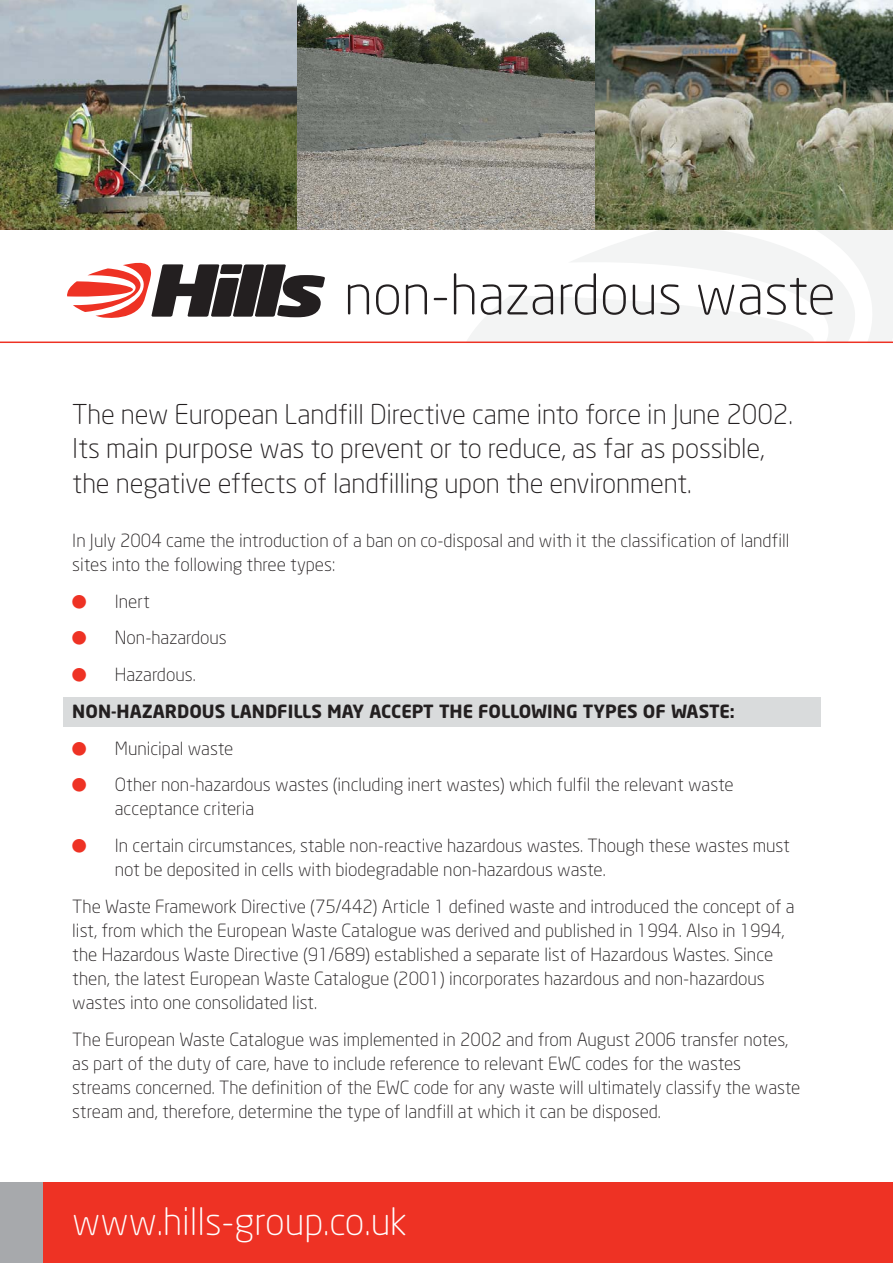
<style>
.page{position:relative;width:893px;height:1263px;background:#fff}
.page>*{position:absolute;margin:0;border:0;box-sizing:border-box;transform-origin:0 0}
.t1{font:300 55.5px "Neo Sans";color:#231f20}
.t2{font:300 37.5px "Neo Sans";color:#fff}
.t3{font:300 27px/34.5px "Neo Sans";letter-spacing:-.005em;color:#231f20}
.t4{font:300 18px/24px "Neo Sans";color:#231f20}
.t5{font:700 18px/36.8px "Neo Sans";color:#231f20}
.s1{color:#ee3224}
.s2{font-weight:300}
</style>
<div class="page">
<svg style="left:458px;top:230px;width:434px;height:112px;fill:#f3f4f4"></svg>
<svg style="left:67px;top:262px;width:258px;height:56px"></svg>
<hr style="left:0;top:342px;width:892px;height:1px;background:#ee3224">
<div style="left:63px;top:697px;width:758px;height:29px;background:#d9dbdc"></div>
<div style="left:0;top:1182px;width:892px;height:81px;background:#ee3224"></div>
<div style="left:0;top:1182px;width:43px;height:81px;background:#a7a9ac"></div>
<img style="left:0;top:0;width:298px;height:230px">
<svg style="left:298px;top:0;width:297px;height:230px"></svg>
<img style="left:595px;top:0;width:297px;height:230px">
<h1 class="t1" style="left:344px;top:275px;width:493px">non-hazardous waste</h1>
<h3 class="t3" style="left:72px;top:399px;width:722px">The new European Landfill Directive came into force in June 2002.<br>Its main purpose was to prevent or to reduce, as far as possible, the negative effects of landfilling upon the environment.</h3>
<p class="t4" style="left:72px;top:530px;width:718px">In July 2004 came the introduction of a ban on co-disposal and with it the classification of landfill sites into the following three types:</p>
<p class="t4" style="left:72px;top:591px;width:79px"><span class="s1">●</span> Inert</p>
<p class="t4" style="left:72px;top:627px;width:156px"><span class="s1">●</span> Non-hazardous</p>
<p class="t5" style="left:72px;top:657px;width:664px"><span class="s1">●</span> <span class="s2">Hazardous.<br></span>NON-HAZARDOUS LANDFILLS MAY ACCEPT THE FOLLOWING TYPES OF WASTE:</p>
<p class="t4" style="left:72px;top:738px;width:162px"><span class="s1">●</span> Municipal waste</p>
<p class="t4" style="left:115px;top:774px;width:620px;text-indent:-43px"><span class="s1">●</span> Other non-hazardous wastes (including inert wastes) which fulfil the relevant waste acceptance criteria</p>
<p class="t4" style="left:115px;top:835px;width:676px;text-indent:-43px"><span class="s1">●</span> In certain circumstances, stable non-reactive hazardous wastes. Though these wastes must not be deposited in cells with biodegradable non-hazardous waste.</p>
<p class="t4" style="left:72px;top:896px;width:723px">The Waste Framework Directive (75/442) Article 1 defined waste and introduced the concept of a list, from which the European Waste Catalogue was derived and published in 1994. Also in 1994, the Hazardous Waste Directive (91/689) established a separate list of Hazardous Wastes. Since then, the latest European Waste Catalogue (2001) incorporates hazardous and non-hazardous wastes into one consolidated list.</p>
<p class="t4" style="left:72px;top:1029px;width:729px">The European Waste Catalogue was implemented in 2002 and from August 2006 transfer notes, as part of the duty of care, have to include reference to relevant EWC codes for the wastes streams concerned. The definition of the EWC code for any waste will ultimately classify the waste stream and, therefore, determine the type of landfill at which it can be disposed.</p>
<h2 class="t2" style="left:72px;top:1209px;width:336px">www.hills-group.co.uk</h2>
</div>
